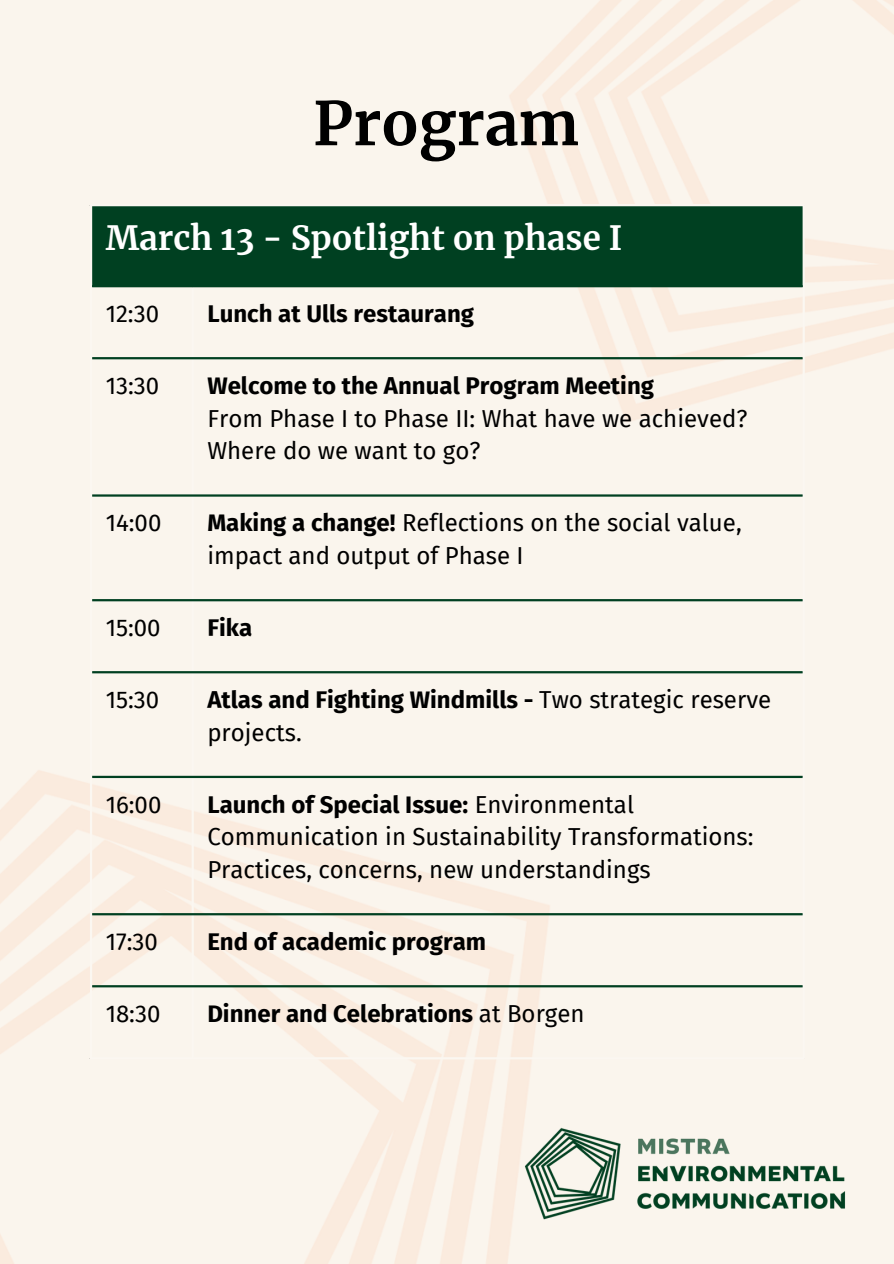
<style>
.page{position:relative;width:894px;height:1264px;background:#fff}
.page>*{position:absolute;margin:0;border:0;box-sizing:border-box;transform-origin:0 0}
.t1{font:700 60px "Merriweather";color:#000}
.t2{font:700 33px "Merriweather";color:#fff}
.t3{font:24px/32.7px "Fira Sans";color:#000}
.t4{font:700 24px "Fira Sans";color:#000}
.s1{font-weight:700}
.s2{font-weight:400}
</style>
<div class="page">
<img style="left:0;top:0;width:893px;height:1263px">
<div style="left:91px;top:205px;width:712px;height:81px;background:#004021"></div>
<hr style="left:90px;top:206px;width:2px;height:851px;background:#fbf7f1">
<hr style="left:191px;top:287px;width:3px;height:770px;background:#fbf7f1">
<hr style="left:802px;top:206px;width:2px;height:851px;background:#fbf7f1">
<hr style="left:90px;top:204px;width:714px;height:2px;background:#fbf7f1">
<hr style="left:90px;top:1057px;width:714px;height:2px;background:#fbf7f1">
<hr style="left:92px;top:285px;width:710px;height:2px;background:#004021">
<hr style="left:92px;top:357px;width:710px;height:2px;background:#004021">
<hr style="left:92px;top:494px;width:710px;height:2px;background:#004021">
<hr style="left:92px;top:599px;width:710px;height:2px;background:#004021">
<hr style="left:92px;top:671px;width:710px;height:2px;background:#004021">
<hr style="left:92px;top:775px;width:710px;height:3px;background:#004021">
<hr style="left:92px;top:913px;width:710px;height:2px;background:#004021">
<hr style="left:92px;top:985px;width:710px;height:2px;background:#004021">
<img style="left:520px;top:1125px;width:329px;height:97px">
<p class="t1" style="left:313px;top:86px;width:267px">Program</p>
<h1 class="t2" style="left:106px;top:218px;width:518px">March 13 - Spotlight on phase I</h1>
<p class="t3" style="left:106px;top:298px;width:55px">12:30</p>
<p class="t4" style="left:207px;top:299px;width:268px">Lunch at Ulls restaurang</p>
<p class="t3" style="left:106px;top:370px;width:55px">13:30</p>
<p class="t4" style="left:207px;top:371px;width:448px">Welcome to the Annual Program Meeting</p>
<p class="t3" style="left:207px;top:402px;width:541px">From Phase I to Phase II: What have we achieved?<br>Where do we want to go?</p>
<p class="t3" style="left:106px;top:507px;width:57px">14:00</p>
<p class="t3" style="left:207px;top:507px;width:535px"><span class="s1">Making a change!</span> Reflections on the social value, impact and output of Phase I</p>
<p class="t3" style="left:106px;top:611px;width:56px">15:00</p>
<p class="t4" style="left:207px;top:613px;width:46px">Fika</p>
<p class="t3" style="left:106px;top:683px;width:55px">15:30</p>
<p class="t3" style="left:207px;top:683px;width:565px"><span class="s1">Atlas and Fighting Windmills -</span> Two strategic reserve projects.</p>
<p class="t3" style="left:106px;top:788px;width:57px">16:00</p>
<p class="t3" style="left:207px;top:788px;width:547px"><span class="s1">Launch of Special Issue:</span> Environmental<br>Communication in Sustainability Transformations:<br>Practices, concerns, new understandings</p>
<p class="t3" style="left:106px;top:925px;width:54px">17:30</p>
<p class="t4" style="left:207px;top:927px;width:280px">End of academic program</p>
<p class="t3" style="left:106px;top:997px;width:56px">18:30</p>
<p class="t4" style="left:207px;top:999px;width:378px">Dinner and Celebrations <span class="s2">at Borgen</span></p>
</div>
